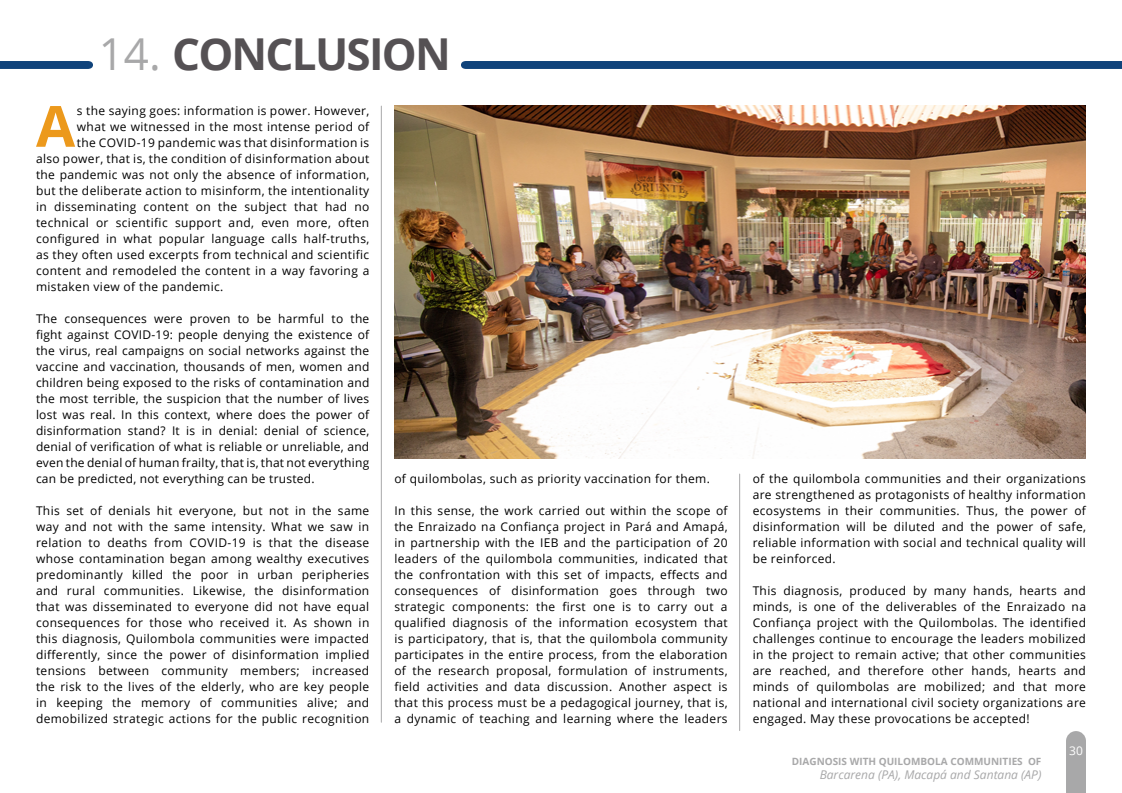
<style>
.page{position:relative;width:1122px;height:793px;background:#fff}
.page>*{position:absolute;margin:0;border:0;box-sizing:border-box;transform-origin:0 0}
.t1{font:700 56.8px "Open Sans";color:#ec991c}
.t2{font:700 44px "Open Sans";letter-spacing:-.04em;color:#555154}
.t3{font:12px/16px "Open Sans";letter-spacing:.03em;color:#000;text-align:justify}
.t4{font:italic 12px "Open Sans";color:#a8a8a9}
.t5{font:12px "Open Sans";color:#fff}
.t6{font:700 10px "Open Sans";color:#a8a8a9}
.s1{font-weight:400;color:#a8a8a9}
</style>
<div class="page">
<svg style="left:1066px;top:731px;width:20px;height:62px"></svg>
<svg style="left:0;top:61px;width:93px;height:8px"></svg>
<svg style="left:461px;top:61px;width:661px;height:8px;background:#10447b"></svg>
<img style="left:394px;top:106px;width:692px;height:352px">
<hr style="left:381px;top:106px;width:1px;height:616px;background:#a8a8a9">
<hr style="left:739px;top:474px;width:1px;height:257px;background:#a8a8a9">
<h2 class="t2" style="left:99px;top:23px;width:354px"><span class="s1">14.</span> CONCLUSION</h2>
<h1 class="t1" style="left:36px;top:86px;width:41px">A</h1>
<p class="t3" style="left:77px;top:102px;width:294px">s the saying goes: information is power. However,</p>
<p class="t3" style="left:77px;top:118px;width:294px">what we witnessed in the most intense period of</p>
<p class="t3" style="left:77px;top:134px;width:294px">the COVID-19 pandemic was that disinformation is</p>
<p class="t3" style="left:36px;top:150px;width:335px">also power, that is, the condition of disinformation about</p>
<p class="t3" style="left:36px;top:166px;width:335px">the pandemic was not only the absence of information,</p>
<p class="t3" style="left:36px;top:182px;width:335px">but the deliberate action to misinform, the intentionality</p>
<p class="t3" style="left:36px;top:198px;width:335px">in disseminating content on the subject that had no</p>
<p class="t3" style="left:36px;top:214px;width:335px">technical or scientific support and, even more, often</p>
<p class="t3" style="left:36px;top:230px;width:335px">configured in what popular language calls half-truths,</p>
<p class="t3" style="left:36px;top:246px;width:335px">as they often used excerpts from technical and scientific</p>
<p class="t3" style="left:36px;top:262px;width:335px">content and remodeled the content in a way favoring a</p>
<p class="t3" style="left:36px;top:278px;width:189px">mistaken view of the pandemic.</p>
<p class="t3" style="left:36px;top:310px;width:335px">The consequences were proven to be harmful to the fight against COVID-19: people denying the existence of the virus, real campaigns on social networks against the vaccine and vaccination, thousands of men, women and children being exposed to the risks of contamination and the most terrible, the suspicion that the number of lives lost was real. In this context, where does the power of disinformation stand? It is in denial: denial of science, denial of verification of what is reliable or unreliable, and even the denial of human frailty, that is, that not everything can be predicted, not everything can be trusted.</p>
<p class="t3" style="left:36px;top:502px;width:335px">This set of denials hit everyone, but not in the same way and not with the same intensity. What we saw in relation to deaths from COVID-19 is that the disease whose contamination began among wealthy executives predominantly killed the poor in urban peripheries and rural communities. Likewise, the disinformation that was disseminated to everyone did not have equal consequences for those who received it. As shown in this diagnosis, Quilombola communities were impacted differently, since the power of disinformation implied tensions between community members; increased the risk to the lives of the elderly, who are key people in keeping the memory of communities alive; and demobilized strategic actions for the public recognition</p>
<p class="t3" style="left:394px;top:470px;width:317px">of quilombolas, such as priority vaccination for them.</p>
<p class="t3" style="left:394px;top:502px;width:335px">In this sense, the work carried out within the scope of the Enraizado na Confiança project in Pará and Amapá, in partnership with the IEB and the participation of 20 leaders of the quilombola communities, indicated that the confrontation with this set of impacts, effects and consequences of disinformation goes through two strategic components: the first one is to carry out a qualified diagnosis of the information ecosystem that is participatory, that is, that the quilombola community participates in the entire process, from the elaboration of the research proposal, formulation of instruments, field activities and data discussion. Another aspect is that this process must be a pedagogical journey, that is, a dynamic of teaching and learning where the leaders</p>
<p class="t3" style="left:753px;top:470px;width:335px">of the quilombola communities and their organizations are strengthened as protagonists of healthy information ecosystems in their communities. Thus, the power of disinformation will be diluted and the power of safe, reliable information with social and technical quality will be reinforced.</p>
<p class="t3" style="left:753px;top:582px;width:335px">This diagnosis, produced by many hands, hearts and minds, is one of the deliverables of the Enraizado na Confiança project with the Quilombolas. The identified challenges continue to encourage the leaders mobilized in the project to remain active; that other communities are reached, and therefore other hands, hearts and minds of quilombolas are mobilized; and that more national and international civil society organizations are engaged. May these provocations be accepted!</p>
<p class="t6" style="left:792px;top:754px;width:251px">DIAGNOSIS WITH QUILOMBOLA COMMUNITIES OF</p>
<p class="t4" style="left:820px;top:766px;width:223px">Barcarena (PA), Macapá and Santana (AP)</p>
<p class="t5" style="left:1069px;top:742px;width:15px">30</p>
</div>
